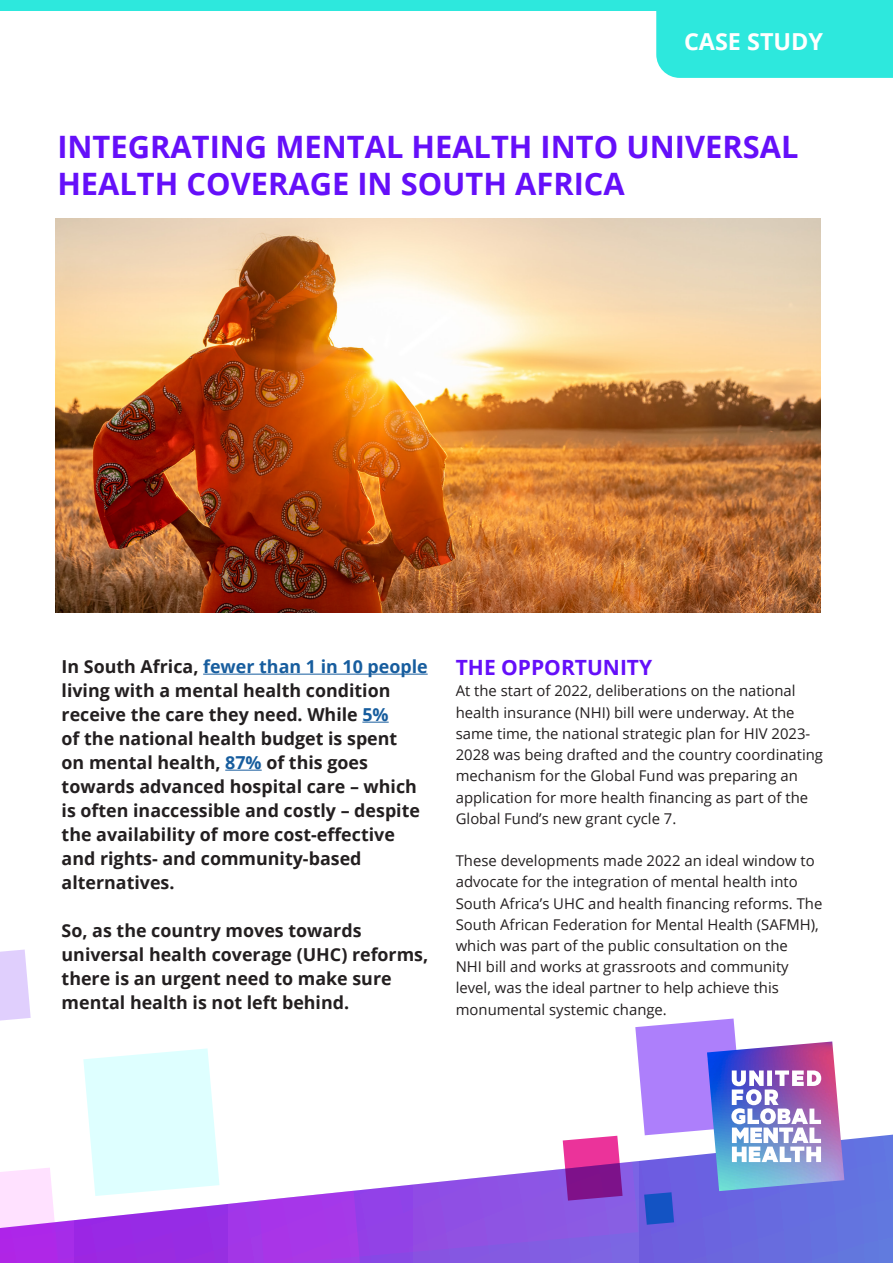
<style>
.page{position:relative;width:893px;height:1263px;background:#fff}
.page>*{position:absolute;margin:0;border:0;box-sizing:border-box;transform-origin:0 0}
.t1{font:700 30.9px/37px "Open Sans";color:#650ff9}
.t2{font:700 23.4px "Open Sans";color:#fff}
.Sub_head_Copy{font:700 21px "Open Sans";color:#650ff9}
.Intro_Copy{font:700 17.85px/24px "Open Sans";color:#231f20}
.Body_Copy{font:14.85px/21.1px "Open Sans";color:#231f20}
.s1{color:#175d9e}
</style>
<div class="page">
<hr style="left:203px;top:674px;width:225px;height:1px;background:#175d9e">
<svg style="left:362px;top:722px;width:27px;height:1px"></svg>
<hr style="left:225px;top:770px;width:37px;height:1px;background:#175d9e">
<img style="left:56px;top:218px;width:764px;height:394px">
<div style="left:656px;top:11px;width:237px;height:67px;background:#2de8dd"></div>
<svg style="left:638px;top:1134px;width:255px;height:129px;background:#676fdf"></svg>
<svg style="left:74px;top:1183px;width:154px;height:80px;fill:#992ce5"></svg>
<svg style="left:228px;top:1135px;width:410px;height:128px"></svg>
<svg style="left:0;top:1168px;width:74px;height:95px"></svg>
<svg style="left:83px;top:1048px;width:136px;height:148px"></svg>
<svg style="left:0;top:949px;width:31px;height:72px;background:#e4d5fd"></svg>
<svg style="left:563px;top:1136px;width:60px;height:64px;background:#b2349e"></svg>
<svg style="left:635px;top:1018px;width:203px;height:207px"></svg>
<img style="left:707px;top:1041px;width:137px;height:150px">
<div style="left:0;top:0;width:893px;height:11px;background:#2de8dd"></div>
<p class="t2" style="left:684px;top:25px;width:141px">CASE STUDY</p>
<p class="t1" style="left:57px;top:127px;width:743px">INTEGRATING MENTAL HEALTH INTO UNIVERSAL<br>HEALTH COVERAGE IN SOUTH AFRICA</p>
<p class="Intro_Copy" style="left:62px;top:654px;width:368px">In South Africa, <span class="s1">fewer than 1 in 10 people </span>living with a mental health condition receive the care they need. While <span class="s1">5%<br></span>of the national health budget is spent<br>on mental health, <span class="s1">87%</span> of this goes towards advanced hospital care – which is often inaccessible and costly – despite the availability of more cost-effective and rights- and community-based alternatives.</p>
<p class="Intro_Copy" style="left:62px;top:918px;width:368px">So, as the country moves towards universal health coverage (UHC) reforms, there is an urgent need to make sure mental health is not left behind.</p>
<p class="Sub_head_Copy" style="left:456px;top:653px;width:198px">THE OPPORTUNITY</p>
<p class="Body_Copy" style="left:456px;top:680px;width:369px">At the start of 2022, deliberations on the national health insurance (NHI) bill were underway. At the same time, the national strategic plan for HIV 2023- 2028 was being drafted and the country coordinating mechanism for the Global Fund was preparing an application for more health financing as part of the Global Fund’s new grant cycle 7.</p>
<p class="Body_Copy" style="left:456px;top:850px;width:368px">These developments made 2022 an ideal window to advocate for the integration of mental health into South Africa’s UHC and health financing reforms. The South African Federation for Mental Health (SAFMH), which was part of the public consultation on the<br>NHI bill and works at grassroots and community level, was the ideal partner to help achieve this monumental systemic change.</p>
</div>
